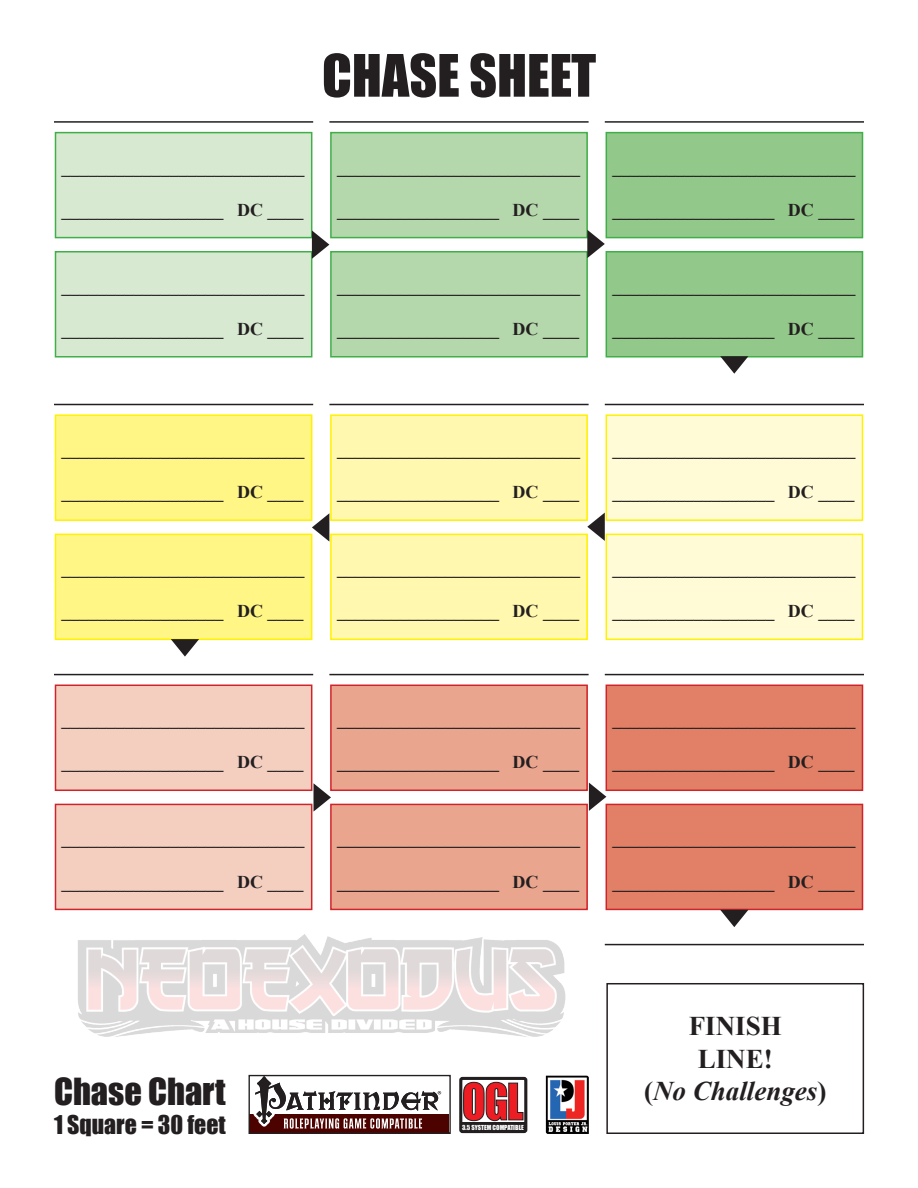
<style>
.page{position:relative;width:918px;height:1188px;background:#fff}
.page>*{position:absolute;margin:0;border:0;box-sizing:border-box;transform-origin:0 0}
.t1{font:54px "Impact";color:#231f20}
.t2{font:34.35px "Impact";color:#231f20}
.t3{font:italic 700 27px "Times New Roman";color:#231f20}
.t4{font:700 27px "Times New Roman";color:#231f20}
.t5{font:23.7px "Impact";color:#231f20}
.t6{font:700 18px "Times New Roman";color:#231f20}
.t7{font:6.3px "Impact";color:#fff}
.s1{font-style:normal}
</style>
<div class="page">
<div style="left:56px;top:133px;width:256px;height:105px;background:#d8e9d2"></div>
<div style="left:55px;top:132px;width:257px;height:106px;border:2px solid #40ae49"></div>
<div style="left:56px;top:252px;width:256px;height:105px;background:#d8e9d2"></div>
<div style="left:55px;top:251px;width:257px;height:107px;border:2px solid #40ae49"></div>
<hr style="left:54px;top:121px;width:259px;height:2px;background:#231f20">
<div style="left:331px;top:133px;width:256px;height:105px;background:#b5d7ac"></div>
<div style="left:330px;top:132px;width:258px;height:106px;border:2px solid #40ae49"></div>
<div style="left:331px;top:252px;width:256px;height:105px;background:#b5d7ac"></div>
<div style="left:330px;top:251px;width:258px;height:107px;border:2px solid #40ae49"></div>
<hr style="left:329px;top:121px;width:260px;height:2px;background:#231f20">
<div style="left:606px;top:133px;width:256px;height:105px;background:#92c889"></div>
<div style="left:606px;top:132px;width:257px;height:106px;border:2px solid #40ae49"></div>
<div style="left:606px;top:252px;width:256px;height:105px;background:#92c889"></div>
<div style="left:606px;top:251px;width:257px;height:107px;border:2px solid #40ae49"></div>
<hr style="left:605px;top:121px;width:259px;height:2px;background:#231f20">
<svg style="left:312px;top:230px;width:17px;height:29px"></svg>
<svg style="left:587px;top:230px;width:18px;height:28px"></svg>
<div style="left:56px;top:415px;width:256px;height:105px;background:#fff685"></div>
<div style="left:55px;top:414px;width:257px;height:107px;border:2px solid #fff101"></div>
<div style="left:56px;top:534px;width:256px;height:105px;background:#fff685"></div>
<div style="left:55px;top:534px;width:257px;height:106px;border:2px solid #fff101"></div>
<hr style="left:54px;top:404px;width:259px;height:1px;background:#231f20">
<div style="left:331px;top:415px;width:256px;height:105px;background:#fff8ae"></div>
<div style="left:330px;top:414px;width:258px;height:107px;border:2px solid #fff101"></div>
<div style="left:331px;top:534px;width:256px;height:105px;background:#fff8ae"></div>
<div style="left:330px;top:534px;width:258px;height:106px;border:2px solid #fff101"></div>
<hr style="left:329px;top:404px;width:260px;height:1px;background:#231f20">
<div style="left:606px;top:415px;width:256px;height:105px;background:#fffbd6"></div>
<div style="left:606px;top:414px;width:257px;height:107px;border:2px solid #fff101"></div>
<div style="left:606px;top:534px;width:256px;height:105px;background:#fffbd6"></div>
<div style="left:606px;top:534px;width:257px;height:106px;border:2px solid #fff101"></div>
<hr style="left:605px;top:404px;width:259px;height:1px;background:#231f20">
<div style="left:56px;top:685px;width:256px;height:105px;background:#f4cfc0"></div>
<div style="left:55px;top:685px;width:257px;height:106px;border:2px solid #d1232a"></div>
<div style="left:56px;top:804px;width:256px;height:105px;background:#f4cfc0"></div>
<div style="left:55px;top:804px;width:257px;height:106px;border:2px solid #d1232a"></div>
<hr style="left:54px;top:674px;width:259px;height:1px;background:#231f20">
<div style="left:331px;top:685px;width:256px;height:105px;background:#eaa58e"></div>
<div style="left:330px;top:685px;width:258px;height:106px;border:2px solid #d1232a"></div>
<div style="left:331px;top:804px;width:256px;height:105px;background:#eaa58e"></div>
<div style="left:330px;top:804px;width:258px;height:106px;border:2px solid #d1232a"></div>
<hr style="left:329px;top:674px;width:260px;height:1px;background:#231f20">
<div style="left:606px;top:685px;width:256px;height:105px;background:#e18066"></div>
<div style="left:606px;top:685px;width:257px;height:106px;border:2px solid #d1232a"></div>
<div style="left:606px;top:804px;width:256px;height:105px;background:#e18066"></div>
<div style="left:606px;top:804px;width:257px;height:106px;border:2px solid #d1232a"></div>
<hr style="left:605px;top:674px;width:259px;height:1px;background:#231f20">
<div style="left:606px;top:983px;width:258px;height:151px;border:2px solid #231f20"></div>
<hr style="left:605px;top:944px;width:259px;height:1px;background:#231f20">
<svg style="left:720px;top:356px;width:28px;height:18px"></svg>
<svg style="left:171px;top:639px;width:28px;height:18px"></svg>
<svg style="left:720px;top:910px;width:28px;height:17px"></svg>
<svg style="left:587px;top:513px;width:18px;height:28px"></svg>
<svg style="left:312px;top:513px;width:17px;height:29px"></svg>
<svg style="left:314px;top:783px;width:17px;height:29px"></svg>
<svg style="left:589px;top:783px;width:17px;height:28px"></svg>
<img style="left:78px;top:934px;width:488px;height:103px">
<div style="left:459px;top:1077px;width:68px;height:56px;border:3px solid #231f20;border-radius:2px"></div>
<div style="left:461px;top:1122px;width:64px;height:9px;background:#231f20"></div>
<svg style="left:463px;top:1082px;width:60px;height:39px;background:#cb4e51"></svg>
<div style="left:249px;top:1115px;width:200px;height:18px;background:#4c0300"></div>
<svg style="left:253px;top:1077px;width:189px;height:52px"></svg>
<div style="left:249px;top:1075px;width:202px;height:59px;border:1px solid #231f20"></div>
<img style="left:545px;top:1075px;width:44px;height:59px">
<p class="t1" style="left:322px;top:34px;width:276px">CHASE SHEET</p>
<p class="t6" style="left:62px;top:154px;width:245px">___________________________</p>
<p class="t6" style="left:62px;top:197px;width:243px">__________________ DC ____</p>
<p class="t6" style="left:62px;top:273px;width:245px">___________________________</p>
<p class="t6" style="left:62px;top:316px;width:243px">__________________ DC ____</p>
<p class="t6" style="left:337px;top:154px;width:245px">___________________________</p>
<p class="t6" style="left:337px;top:197px;width:243px">__________________ DC ____</p>
<p class="t6" style="left:337px;top:273px;width:245px">___________________________</p>
<p class="t6" style="left:337px;top:316px;width:243px">__________________ DC ____</p>
<p class="t6" style="left:612px;top:154px;width:244px">___________________________</p>
<p class="t6" style="left:612px;top:197px;width:243px">__________________ DC ____</p>
<p class="t6" style="left:612px;top:273px;width:244px">___________________________</p>
<p class="t6" style="left:612px;top:316px;width:243px">__________________ DC ____</p>
<p class="t6" style="left:62px;top:437px;width:245px">___________________________</p>
<p class="t6" style="left:62px;top:480px;width:243px">__________________ DC ____</p>
<p class="t6" style="left:62px;top:556px;width:245px">___________________________</p>
<p class="t6" style="left:62px;top:599px;width:243px">__________________ DC ____</p>
<p class="t6" style="left:337px;top:437px;width:245px">___________________________</p>
<p class="t6" style="left:337px;top:480px;width:243px">__________________ DC ____</p>
<p class="t6" style="left:337px;top:556px;width:245px">___________________________</p>
<p class="t6" style="left:337px;top:599px;width:243px">__________________ DC ____</p>
<p class="t6" style="left:612px;top:437px;width:244px">___________________________</p>
<p class="t6" style="left:612px;top:480px;width:243px">__________________ DC ____</p>
<p class="t6" style="left:612px;top:556px;width:244px">___________________________</p>
<p class="t6" style="left:612px;top:599px;width:243px">__________________ DC ____</p>
<p class="t6" style="left:62px;top:707px;width:245px">___________________________</p>
<p class="t6" style="left:62px;top:750px;width:243px">__________________ DC ____</p>
<p class="t6" style="left:62px;top:826px;width:245px">___________________________</p>
<p class="t6" style="left:62px;top:869px;width:243px">__________________ DC ____</p>
<p class="t6" style="left:337px;top:707px;width:245px">___________________________</p>
<p class="t6" style="left:337px;top:750px;width:243px">__________________ DC ____</p>
<p class="t6" style="left:337px;top:826px;width:245px">___________________________</p>
<p class="t6" style="left:337px;top:869px;width:243px">__________________ DC ____</p>
<p class="t6" style="left:612px;top:707px;width:244px">___________________________</p>
<p class="t6" style="left:612px;top:750px;width:243px">__________________ DC ____</p>
<p class="t6" style="left:612px;top:826px;width:244px">___________________________</p>
<p class="t6" style="left:612px;top:869px;width:243px">__________________ DC ____</p>
<p class="t4" style="left:689px;top:1008px;width:95px">FINISH</p>
<p class="t4" style="left:698px;top:1040px;width:77px">LINE!</p>
<p class="t2" style="left:54px;top:1065px;width:173px">Chase Chart</p>
<p class="t3" style="left:644px;top:1072px;width:184px"><span class="s1">(</span>No Challenges<span class="s1">)</span></p>
<p class="t5" style="left:54px;top:1106px;width:173px">1 Square = 30 feet</p>
<p class="t7" style="left:462px;top:1123px;width:63px">3.5 SYSTEM COMPATIBLE</p>
</div>
